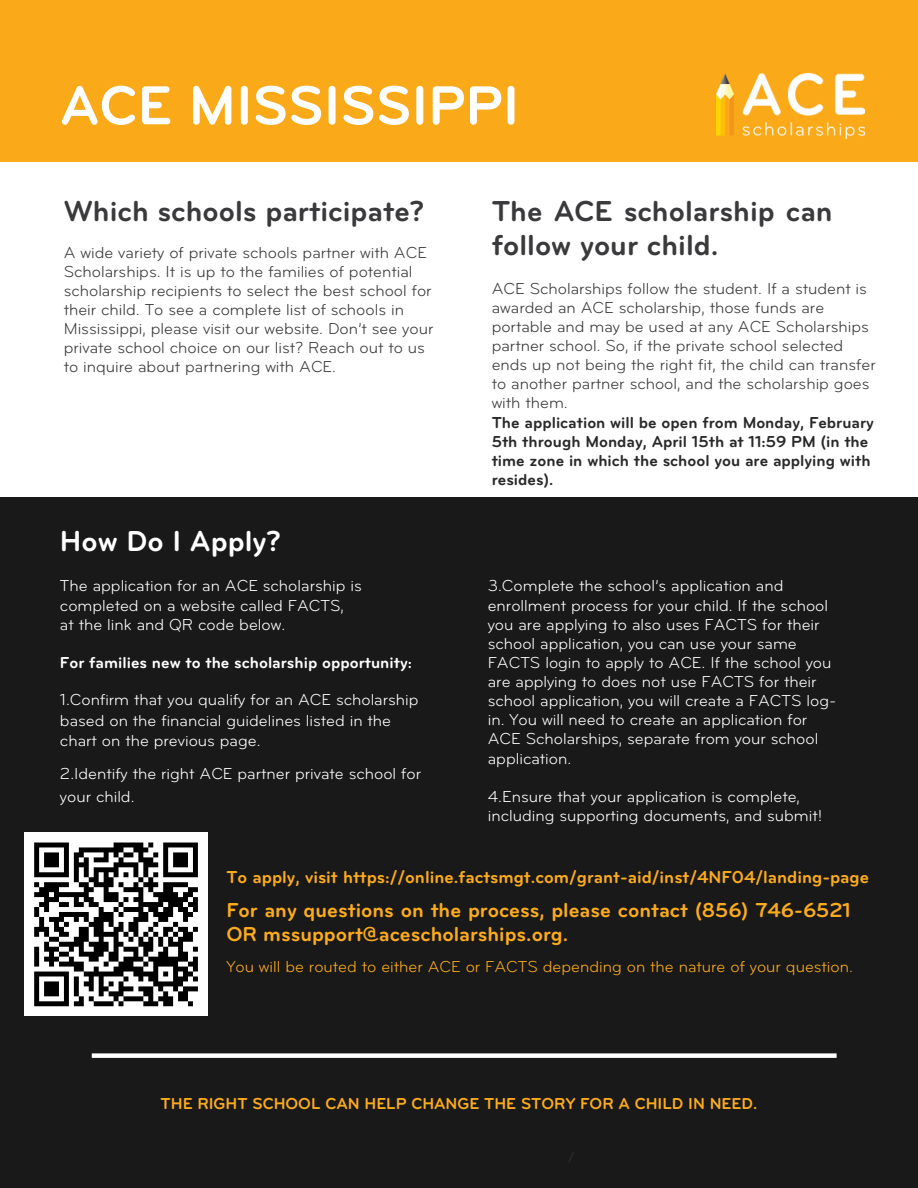
<style>
.page{position:relative;width:918px;height:1188px;background:#fff}
.page>*{position:absolute;margin:0;border:0;box-sizing:border-box;transform-origin:0 0}
.t1{font:700 57px "Bryant";color:#fff}
.t2{font:700 30px "Bryant";color:#3a3a3c}
.t3{font:700 30px "Bryant";color:#fff}
.t4{font:700 21px/24.8px "Bryant";color:#fbab1d}
.t5{font:700 18px "Bryant";color:#fbab1d}
.t6{font:16.5px "Bryant";color:#fff}
.t7{font:16.5px/19.2px "Bryant";color:#3a3a3c}
.t8{font:700 16.5px/19.2px "Bryant";color:#292929}
.t9{font:16.5px "Bryant";color:#fbab1d}
.t10{font:700 16.5px "Bryant";color:#fbab1d}
.t11{font:700 16.5px "Bryant";color:#fff}
</style>
<div class="page">
<div style="left:0;top:0;width:918px;height:162px;background:#faa919"></div>
<img style="left:716px;top:73px;width:149px;height:66px">
<div style="left:0;top:497px;width:917px;height:691px;background:#191919"></div>
<svg style="left:569px;top:1151px;width:5px;height:11px"></svg>
<div style="left:92px;top:1053px;width:745px;height:5px;background:#fff"></div>
<div style="left:24px;top:833px;width:184px;height:183px;background:#fff"></div>
<svg style="left:34px;top:842px;width:164px;height:165px"></svg>
<p class="t1" style="left:60px;top:82px;width:461px">ACE MISSISSIPPI</p>
<h2 class="t2" style="left:64px;top:198px;width:362px">Which schools participate?</h2>
<p class="t2" style="left:492px;top:198px;width:342px">The ACE scholarship can</p>
<h2 class="t7" style="left:64px;top:244px;width:365px">A wide variety of private schools partner with ACE</h2>
<p class="t2" style="left:492px;top:233px;width:228px">follow your child.</p>
<h2 class="t7" style="left:64px;top:263px;width:371px">Scholarships. It is up to the families of potential scholarship recipients to select the best school for their child. To see a complete list of schools in Mississippi, please visit our website. Don’t see your private school choice on our list? Reach out to us to inquire about partnering with ACE.</h2>
<p class="t7" style="left:492px;top:280px;width:386px">ACE Scholarships follow the student. If a student is awarded an ACE scholarship, those funds are portable and may be used at any ACE Scholarships partner school. So, if the private school selected ends up not being the right fit, the child can transfer to another partner school, and the scholarship goes with them.</p>
<h3 class="t3" style="left:60px;top:528px;width:222px">How Do I Apply?</h3>
<h5 class="t6" style="left:60px;top:579px;width:303px">The application for an ACE scholarship is</h5>
<h2 class="t6" style="left:60px;top:598px;width:285px">completed on a website called FACTS,</h2>
<p class="t6" style="left:60px;top:617px;width:227px">at the link and QR code below.</p>
<p class="t11" style="left:60px;top:656px;width:354px">For families new to the scholarship opportunity:</p>
<p class="t6" style="left:60px;top:693px;width:360px">1.Confirm that you qualify for an ACE scholarship</p>
<p class="t6" style="left:60px;top:714px;width:333px">based on the financial guidelines listed in the</p>
<p class="t6" style="left:60px;top:733px;width:202px">chart on the previous page.</p>
<p class="t6" style="left:60px;top:767px;width:363px">2.Identify the right ACE partner private school for</p>
<p class="t6" style="left:60px;top:789px;width:76px">your child.</p>
<p class="t8" style="left:492px;top:414px;width:384px">The application will be open from Monday, February 5th through Monday, April 15th at 11:59 PM (in the time zone in which the school you are applying with resides).</p>
<p class="t6" style="left:488px;top:579px;width:297px">3.Complete the school’s application and</p>
<p class="t6" style="left:488px;top:598px;width:342px">enrollment process for your child. If the school</p>
<p class="t6" style="left:488px;top:617px;width:333px">you are applying to also uses FACTS for their</p>
<p class="t6" style="left:488px;top:636px;width:311px">school application, you can use your same</p>
<p class="t6" style="left:488px;top:656px;width:345px">FACTS login to apply to ACE. If the school you</p>
<p class="t6" style="left:488px;top:675px;width:330px">are applying to does not use FACTS for their</p>
<p class="t6" style="left:488px;top:694px;width:350px">school application, you will create a FACTS log-</p>
<p class="t6" style="left:488px;top:713px;width:321px">in. You will need to create an application for</p>
<p class="t6" style="left:488px;top:732px;width:332px">ACE Scholarships, separate from your school</p>
<p class="t6" style="left:488px;top:751px;width:85px">application.</p>
<p class="t6" style="left:488px;top:789px;width:314px">4.Ensure that your application is complete,</p>
<h5 class="t6" style="left:488px;top:809px;width:336px">including supporting documents, and submit!</h5>
<p class="t5" style="left:226px;top:869px;width:644px">To apply, visit https://online.factsmgt.com/grant-aid/inst/4NF04/landing-page</p>
<p class="t4" style="left:226px;top:899px;width:626px">For any questions on the process, please contact (856) 746-6521<br>OR mssupport@acescholarships.org.</p>
<p class="t9" style="left:226px;top:960px;width:628px">You will be routed to either ACE or FACTS depending on the nature of your question.</p>
<p class="t10" style="left:161px;top:1097px;width:598px">THE RIGHT SCHOOL CAN HELP CHANGE THE STORY FOR A CHILD IN NEED.</p>
</div>
